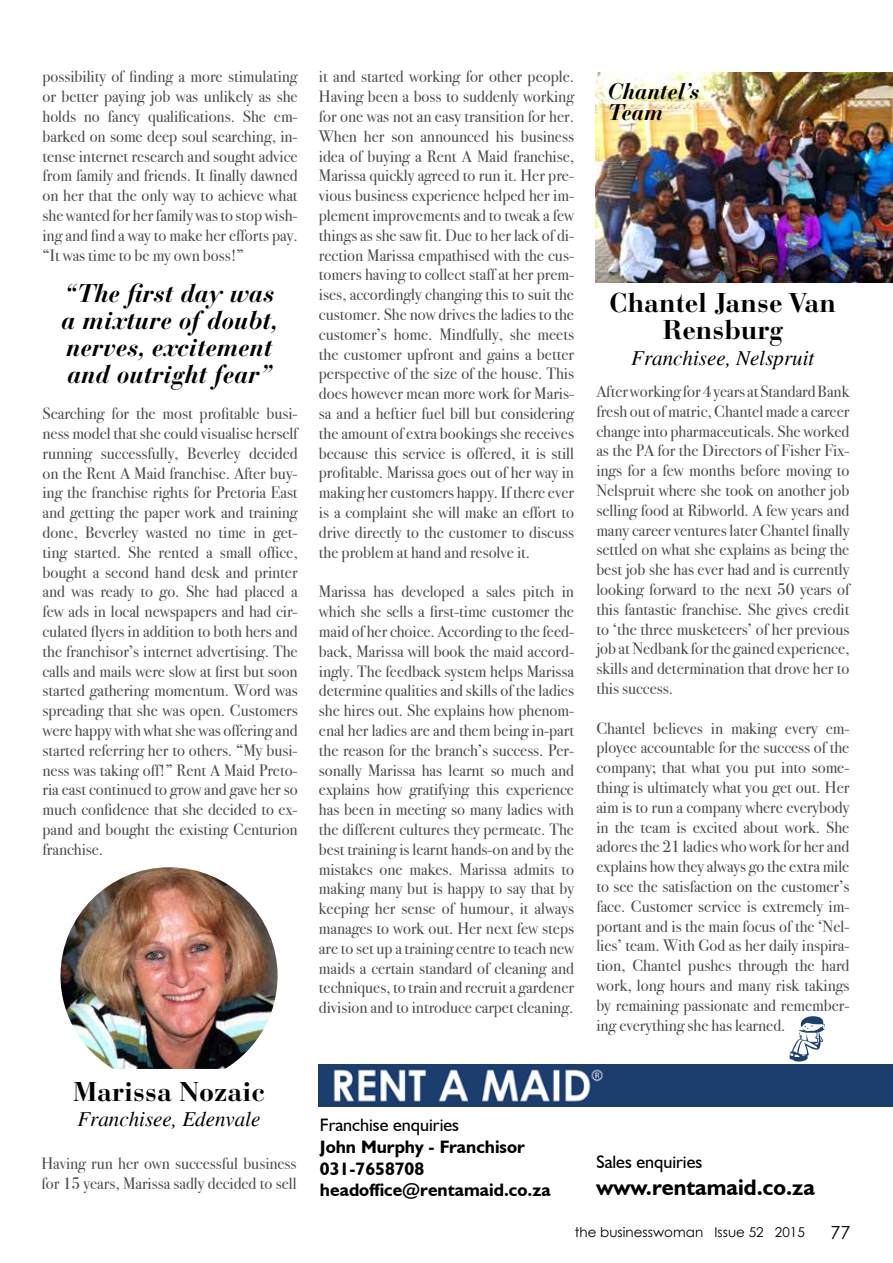
<style>
.page{position:relative;width:893px;height:1263px;background:#fff}
.page>*{position:absolute;margin:0;border:0;box-sizing:border-box;transform-origin:0 0}
.t1{font:700 27px/27px "Bauer Bodoni Std";color:#000;text-align:center}
.t2{font:italic 700 25.5px/27px "Bauer Bodoni Std";color:#000}
.t3{font:700 22.5px "Humanist 521 BT";color:#000}
.t4{font:italic 700 22.5px/21px "Bauer Bodoni Std";color:#000}
.t5{font:italic 21px "Times";color:#000}
.t6{font:700 18px/21.6px "Humanist 521 BT";color:#000}
.t7{font:18px "Humanist 521 BT";color:#000}
.t8{font:18px "Century Gothic";color:#000}
.t9{font:16.5px/19.8px "Bodoni Svty Two ITCTT";color:#4b4b4d;text-align:justify}
.t10{font:13.5px "Century Gothic";color:#000}
</style>
<div class="page">
<div style="left:319px;top:1064px;width:574px;height:42px;background:#1c3e6e"></div>
<img style="left:333px;top:1069px;width:270px;height:33px">
<svg style="left:789px;top:1016px;width:36px;height:46px"></svg>
<img style="left:61px;top:867px;width:217px;height:202px">
<img style="left:595px;top:72px;width:298px;height:211px">
<p class="t9" style="left:43px;top:65px;width:257px">possibility of finding a more stimulating or better paying job was unlikely as she holds no fancy qualifications. She em&shy;barked on some deep soul searching, in&shy;tense internet research and sought advice from family and friends. It finally dawned on her that the only way to achieve what she wanted for her family was to stop wish&shy;ing and find a way to make her efforts pay. “It was time to be my own boss!”</p>
<h2 class="t2" style="left:62px;top:279px;width:218px">“The first day was a mixture of doubt, nerves, excitement and outright fear”</h2>
<p class="t9" style="left:43px;top:402px;width:257px">Searching for the most profitable busi&shy;ness model that she could visualise herself running successfully, Beverley decided on the Rent A Maid franchise. After buy&shy;ing the franchise rights for Pretoria East and getting the paper work and training done, Beverley wasted no time in get&shy;ting started. She rented a small office, bought a second hand desk and printer and was ready to go. She had placed a few ads in local newspapers and had cir&shy;culated flyers in addition to both hers and the franchisor’s internet advertising. The calls and mails were slow at first but soon started gathering momentum. Word was spreading that she was open. Customers were happy with what she was offering and started referring her to others. “My busi&shy;ness was taking off!” Rent A Maid Preto&shy;ria east continued to grow and gave her so much confidence that she decided to ex&shy;pand and bought the existing Centurion franchise.</p>
<h1 class="t1" style="left:73px;top:1078px;width:194px">Marissa Nozaic</h1>
<p class="t5" style="left:77px;top:1107px;width:185px">Franchisee, Edenvale</p>
<p class="t9" style="left:41px;top:1152px;width:257px">Having run her own successful business for 15 years, Marissa sadly decided to sell</p>
<p class="t9" style="left:319px;top:65px;width:257px">it and started working for other people.<br>Having been a boss to suddenly working for one was not an easy transition for her.<br>When her son announced his business idea of buying a Rent A Maid franchise, Marissa quickly agreed to run it. Her pre&shy;vious business experience helped her im&shy;plement improvements and to tweak a few things as she saw fit. Due to her lack of di&shy;rection Marissa empathised with the cus&shy;tomers having to collect staff at her prem&shy;ises, accordingly changing this to suit the customer. She now drives the ladies to the customer’s home. Mindfully, she meets the customer upfront and gains a better perspective of the size of the house. This does however mean more work for Maris&shy;sa and a heftier fuel bill but considering the amount of extra bookings she receives because this service is offered, it is still profitable. Marissa goes out of her way in making her customers happy. If there ever is a complaint she will make an effort to drive directly to the customer to discuss the problem at hand and resolve it.</p>
<p class="t9" style="left:319px;top:580px;width:257px">Marissa has developed a sales pitch in which she sells a first-time customer the maid of her choice. According to the feed&shy;back, Marissa will book the maid accord&shy;ingly. The feedback system helps Marissa determine qualities and skills of the ladies she hires out. She explains how phenom&shy;enal her ladies are and them being in-part the reason for the branch’s success. Per&shy;sonally Marissa has learnt so much and explains how gratifying this experience has been in meeting so many ladies with the different cultures they permeate. The best training is learnt hands-on and by the mistakes one makes. Marissa admits to making many but is happy to say that by keeping her sense of humour, it always manages to work out. Her next few steps are to set up a training centre to teach new maids a certain standard of cleaning and techniques, to train and recruit a gardener division and to introduce carpet cleaning.</p>
<h3 class="t4" style="left:608px;top:81px;width:94px">Chantel’s<br>Team</h3>
<h1 class="t1" style="left:610px;top:290px;width:228px">Chantel Janse Van<br>Rensburg</h1>
<p class="t5" style="left:631px;top:346px;width:185px">Franchisee, Nelspruit</p>
<p class="t9" style="left:596px;top:380px;width:255px">After working for 4 years at Standard Bank fresh out of matric, Chantel made a career change into pharmaceuticals. She worked as the PA for the Directors of Fisher Fix&shy;ings for a few months before moving to Nelspruit where she took on another job selling food at Ribworld. A few years and many career ventures later Chantel finally settled on what she explains as being the best job she has ever had and is currently looking forward to the next 50 years of this fantastic franchise. She gives credit to ‘the three musketeers’ of her previous job at Nedbank for the gained experience, skills and determination that drove her to this success.</p>
<p class="t9" style="left:596px;top:716px;width:255px">Chantel believes in making every em&shy;ployee accountable for the success of the company; that what you put into some&shy;thing is ultimately what you get out. Her aim is to run a company where everybody in the team is excited about work. She adores the 21 ladies who work for her and explains how they always go the extra mile to see the satisfaction on the customer’s face. Customer service is extremely im&shy;portant and is the main focus of the ‘Nel&shy;lies’ team. With God as her daily inspira&shy;tion, Chantel pushes through the hard work, long hours and many risk takings by remaining passionate and remember&shy;ing everything she has learned.</p>
<p class="t7" style="left:320px;top:1114px;width:141px">Franchise enquiries</p>
<p class="t6" style="left:320px;top:1136px;width:232px">John Murphy - Franchisor<br>031-7658708 headoffice@rentamaid.co.za</p>
<p class="t7" style="left:596px;top:1150px;width:107px">Sales enquiries</p>
<h3 class="t3" style="left:596px;top:1173px;width:220px">www.rentamaid.co.za</h3>
<p class="t10" style="left:575px;top:1222px;width:231px">the businesswoman Issue 52 2015</p>
<p class="t8" style="left:830px;top:1220px;width:21px">77</p>
</div>
